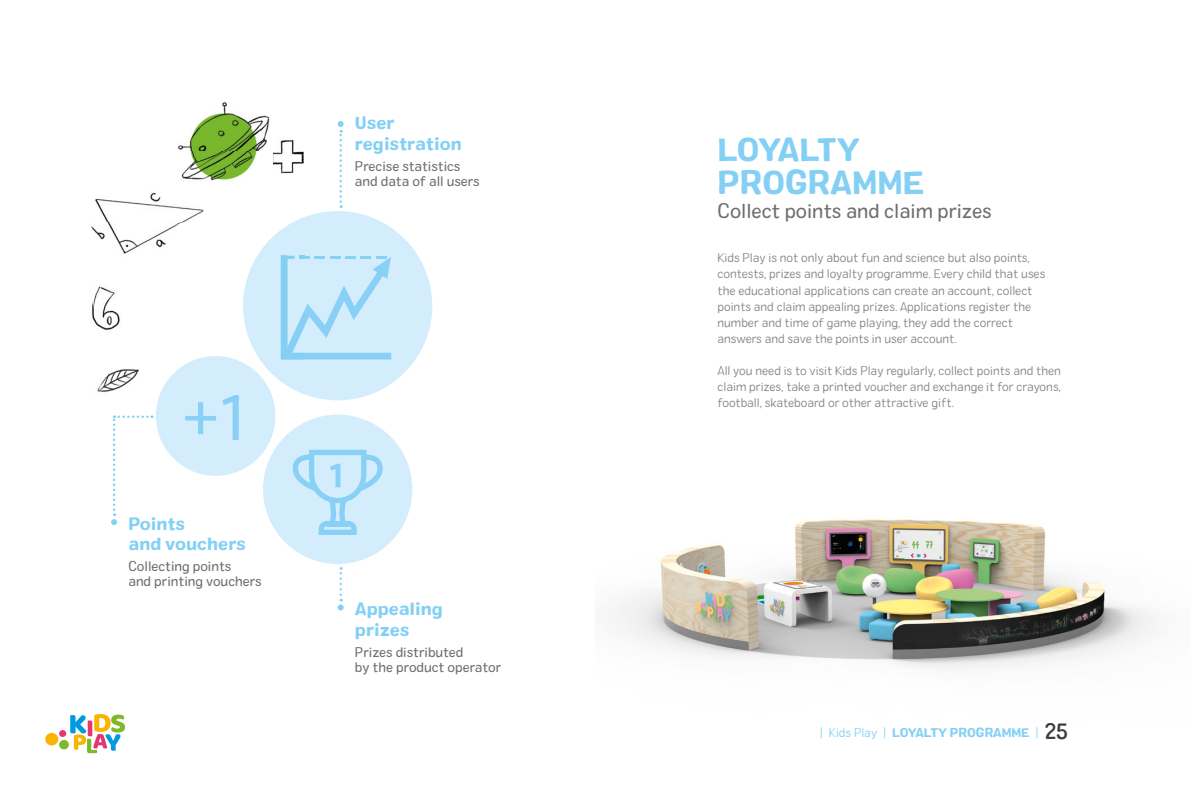
<style>
.page{position:relative;width:1191px;height:806px;background:#fff}
.page>*{position:absolute;margin:0;border:0;box-sizing:border-box;transform-origin:0 0}
.t1{font:32.1px/33.3px "Colby St Bld";color:#84d0f5}
.t2{font:20px "Colby St Reg";color:#70706f}
.t3{font:17.3px/20.7px "Colby St Bld";color:#84d0f5}
.t4{font:13.6px/14.8px "Colby St Reg";color:#70706f}
.t5{font:12.4px/16.1px "Colby St Lt";color:#878787}
.t6{font:12.4px "Colby St Bld";color:#84d0f5}
.s1{font-family:"Colby St Lt"}
.s2{font-family:"Colby St Med";font-size:22.2px;color:#3d3d3c}
</style>
<div class="page">
<div style="left:243px;top:211px;width:189px;height:189px;background:#d4edfc;border-radius:50%"></div>
<div style="left:156px;top:356px;width:119px;height:119px;background:#d4edfc;border-radius:50%"></div>
<svg style="left:185px;top:402px;width:31px;height:32px"></svg>
<svg style="left:222px;top:400px;width:17px;height:39px"></svg>
<div style="left:263px;top:414px;width:149px;height:149px;background:#d4edfc;border-radius:50%"></div>
<svg style="left:293px;top:449px;width:90px;height:85px"></svg>
<svg style="left:338px;top:121px;width:6px;height:87px"></svg>
<svg style="left:338px;top:567px;width:6px;height:43px"></svg>
<svg style="left:111px;top:415px;width:41px;height:109px"></svg>
<img style="left:91px;top:102px;width:179px;height:191px">
<img style="left:273px;top:139px;width:31px;height:35px">
<img style="left:92px;top:293px;width:28px;height:37px">
<img style="left:97px;top:369px;width:42px;height:23px">
<img style="left:243px;top:217px;width:61px;height:141px">
<img style="left:273px;top:358px;width:31px;height:36px">
<svg style="left:281px;top:255px;width:110px;height:104px"></svg>
<img style="left:158px;top:356px;width:115px;height:43px">
<img style="left:222px;top:395px;width:17px;height:5px">
<img style="left:611px;top:519px;width:545px;height:149px">
<svg style="left:45px;top:714px;width:80px;height:38px"></svg>
<h3 class="t3" style="left:355px;top:113px;width:108px">User registration</h3>
<p class="t4" style="left:355px;top:159px;width:126px">Precise statistics and data of all users</p>
<h3 class="t3" style="left:128px;top:513px;width:119px">Points<br>and vouchers</h3>
<p class="t4" style="left:128px;top:559px;width:135px">Collecting points<br>and printing vouchers</p>
<h3 class="t3" style="left:355px;top:598px;width:89px">Appealing prizes</h3>
<p class="t4" style="left:355px;top:644px;width:148px">Prizes distributed<br>by the product operator</p>
<h1 class="t1" style="left:717px;top:133px;width:208px">LOYALTY<br>PROGRAMME</h1>
<h2 class="t2" style="left:717px;top:199px;width:276px">Collect points and claim prizes</h2>
<p class="t5" style="left:717px;top:250px;width:329px">Kids Play is not only about fun and science but also points, contests, prizes and loyalty programme. Every child that uses the educational applications can create an account, collect points and claim appealing prizes. Applications register the number and time of game playing, they add the correct answers and save the points in user account.</p>
<p class="t5" style="left:717px;top:362px;width:345px;text-align:justify">All you need is to visit Kids Play regularly, collect points and then claim prizes, take a printed voucher and exchange it for crayons, football, skateboard or other attractive gift.</p>
<p class="t6" style="left:819px;top:723px;width:250px"><span class="s1">| Kids Play |</span> LOYALTY PROGRAMME <span class="s1">|</span> <span class="s2">25</span></p>
</div>
